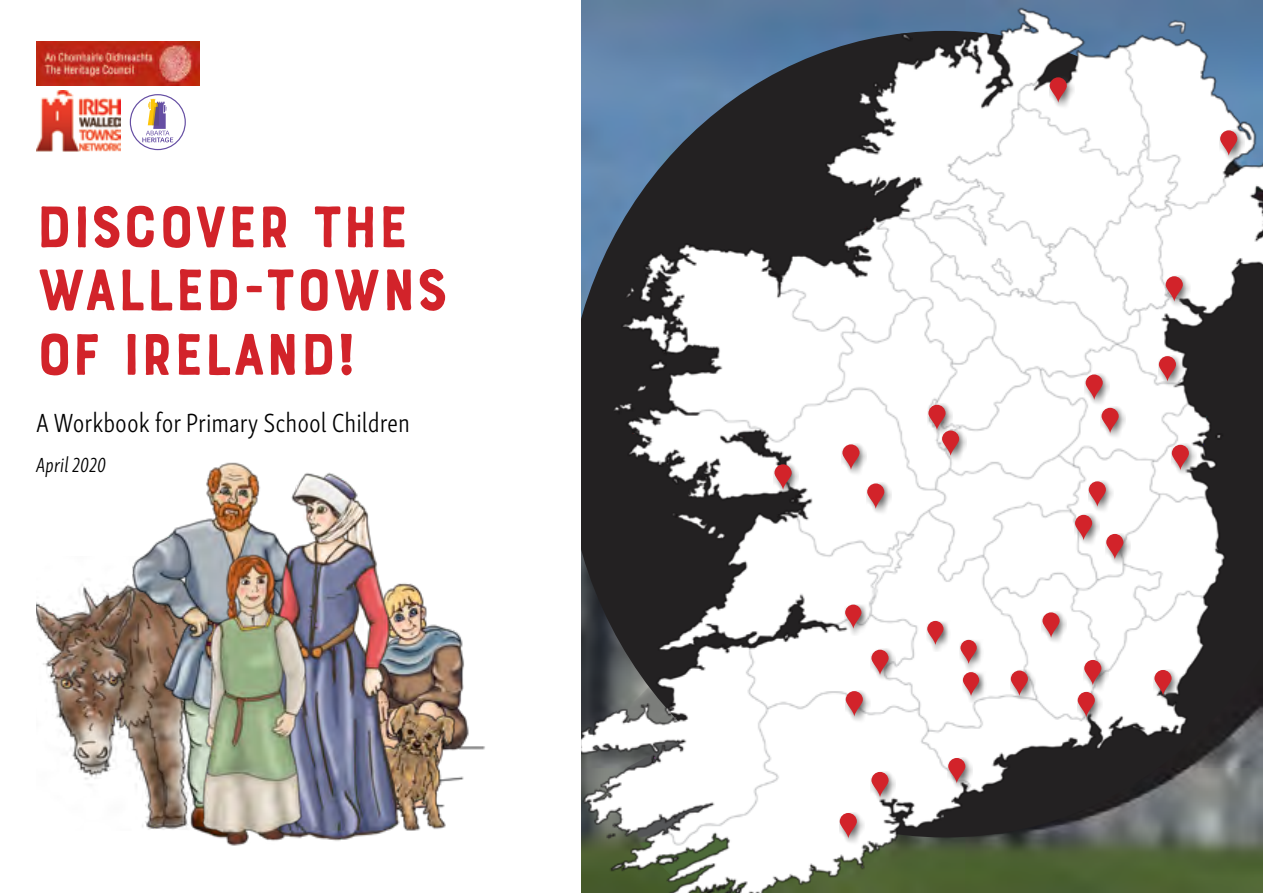
<style>
.page{position:relative;width:1263px;height:893px;background:#fff}
.page>*{position:absolute;margin:0;border:0;box-sizing:border-box;transform-origin:0 0}
.t1{font:61.5px/63.8px "Bourton Hand Base";color:#d2232a;scale:.94 1}
.t2{font:300 27px "Skolar Sans Latn Cp";color:#000}
.t3{font:italic 300 21px "Skolar Sans Latn Cp";color:#000}
</style>
<div class="page">
<img style="left:36px;top:91px;width:85px;height:60px">
<img style="left:36px;top:42px;width:164px;height:43px">
<div style="left:130px;top:94px;width:56px;height:56px;border:1px solid #654ea3;border-radius:50%"></div>
<div style="left:139px;top:93px;width:33px;height:34px;background:#000;opacity:.75"></div>
<svg style="left:142px;top:99px;width:31px;height:43px"></svg>
<img style="left:36px;top:584px;width:85px;height:196px">
<img style="left:121px;top:462px;width:148px;height:368px">
<img style="left:417px;top:587px;width:47px;height:107px">
<img style="left:417px;top:694px;width:68px;height:137px">
<img style="left:269px;top:472px;width:148px;height:369px">
<img style="left:175px;top:543px;width:147px;height:303px">
<img style="left:581px;top:7px;width:682px;height:886px">
<div style="left:927px;top:404px;width:26px;height:33px;background:#484848;opacity:.75"></div>
<svg style="left:928px;top:405px;width:17px;height:26px"></svg>
<div style="left:1049px;top:76px;width:25px;height:33px;background:#484848;opacity:.75"></div>
<svg style="left:1050px;top:77px;width:17px;height:26px"></svg>
<div style="left:1219px;top:129px;width:26px;height:33px;background:#484848;opacity:.75"></div>
<svg style="left:1220px;top:130px;width:17px;height:26px"></svg>
<div style="left:1165px;top:275px;width:25px;height:33px;background:#484848;opacity:.75"></div>
<svg style="left:1166px;top:276px;width:17px;height:26px"></svg>
<div style="left:1085px;top:374px;width:25px;height:33px;background:#484848;opacity:.75"></div>
<svg style="left:1085px;top:374px;width:18px;height:26px"></svg>
<div style="left:1101px;top:407px;width:25px;height:33px;background:#484848;opacity:.75"></div>
<svg style="left:1101px;top:408px;width:18px;height:26px"></svg>
<div style="left:1158px;top:355px;width:25px;height:33px;background:#484848;opacity:.75"></div>
<svg style="left:1159px;top:356px;width:17px;height:26px"></svg>
<div style="left:1171px;top:444px;width:25px;height:33px;background:#484848;opacity:.75"></div>
<svg style="left:1172px;top:445px;width:17px;height:26px"></svg>
<div style="left:1088px;top:480px;width:25px;height:33px;background:#484848;opacity:.75"></div>
<svg style="left:1089px;top:481px;width:17px;height:26px"></svg>
<div style="left:1105px;top:533px;width:26px;height:33px;background:#484848;opacity:.75"></div>
<svg style="left:1106px;top:534px;width:17px;height:26px"></svg>
<div style="left:1041px;top:611px;width:26px;height:33px;background:#484848;opacity:.75"></div>
<svg style="left:1042px;top:612px;width:17px;height:26px"></svg>
<div style="left:1077px;top:691px;width:25px;height:33px;background:#484848;opacity:.75"></div>
<svg style="left:1078px;top:692px;width:17px;height:26px"></svg>
<div style="left:947px;top:757px;width:26px;height:33px;background:#484848;opacity:.75"></div>
<svg style="left:948px;top:758px;width:17px;height:26px"></svg>
<div style="left:1010px;top:670px;width:25px;height:33px;background:#484848;opacity:.75"></div>
<svg style="left:1011px;top:670px;width:17px;height:26px"></svg>
<div style="left:845px;top:690px;width:25px;height:33px;background:#484848;opacity:.75"></div>
<svg style="left:846px;top:691px;width:17px;height:26px"></svg>
<div style="left:870px;top:649px;width:26px;height:33px;background:#484848;opacity:.75"></div>
<svg style="left:871px;top:650px;width:17px;height:26px"></svg>
<div style="left:1083px;top:659px;width:26px;height:33px;background:#484848;opacity:.75"></div>
<svg style="left:1084px;top:660px;width:17px;height:26px"></svg>
<div style="left:870px;top:771px;width:26px;height:33px;background:#484848;opacity:.75"></div>
<svg style="left:871px;top:772px;width:17px;height:26px"></svg>
<div style="left:1074px;top:514px;width:26px;height:33px;background:#484848;opacity:.75"></div>
<svg style="left:1075px;top:515px;width:17px;height:26px"></svg>
<div style="left:941px;top:430px;width:26px;height:33px;background:#484848;opacity:.75"></div>
<svg style="left:942px;top:430px;width:17px;height:26px"></svg>
<div style="left:841px;top:443px;width:26px;height:33px;background:#484848;opacity:.75"></div>
<svg style="left:842px;top:444px;width:17px;height:26px"></svg>
<div style="left:773px;top:463px;width:26px;height:33px;background:#484848;opacity:.75"></div>
<svg style="left:774px;top:464px;width:18px;height:26px"></svg>
<div style="left:866px;top:483px;width:26px;height:33px;background:#484848;opacity:.75"></div>
<svg style="left:867px;top:483px;width:17px;height:26px"></svg>
<div style="left:1153px;top:669px;width:26px;height:33px;background:#484848;opacity:.75"></div>
<svg style="left:1154px;top:670px;width:17px;height:26px"></svg>
<div style="left:926px;top:620px;width:24px;height:32px;background:#484848;opacity:.75"></div>
<svg style="left:927px;top:621px;width:16px;height:25px"></svg>
<div style="left:960px;top:639px;width:24px;height:32px;background:#484848;opacity:.75"></div>
<svg style="left:960px;top:640px;width:17px;height:25px"></svg>
<div style="left:962px;top:671px;width:24px;height:32px;background:#484848;opacity:.75"></div>
<svg style="left:963px;top:672px;width:16px;height:25px"></svg>
<div style="left:844px;top:604px;width:24px;height:31px;background:#484848;opacity:.75"></div>
<svg style="left:845px;top:605px;width:16px;height:24px"></svg>
<div style="left:839px;top:812px;width:25px;height:33px;background:#484848;opacity:.75"></div>
<svg style="left:840px;top:813px;width:17px;height:26px"></svg>
<p class="t1" style="left:36px;top:196px;width:440px">DISCOVER THE<br>WALLED-TOWNS<br>OF IRELAND!</p>
<p class="t2" style="left:36px;top:403px;width:375px">A Workbook for Primary School Children</p>
<p class="t3" style="left:36px;top:450px;width:72px">April 2020</p>
</div>
